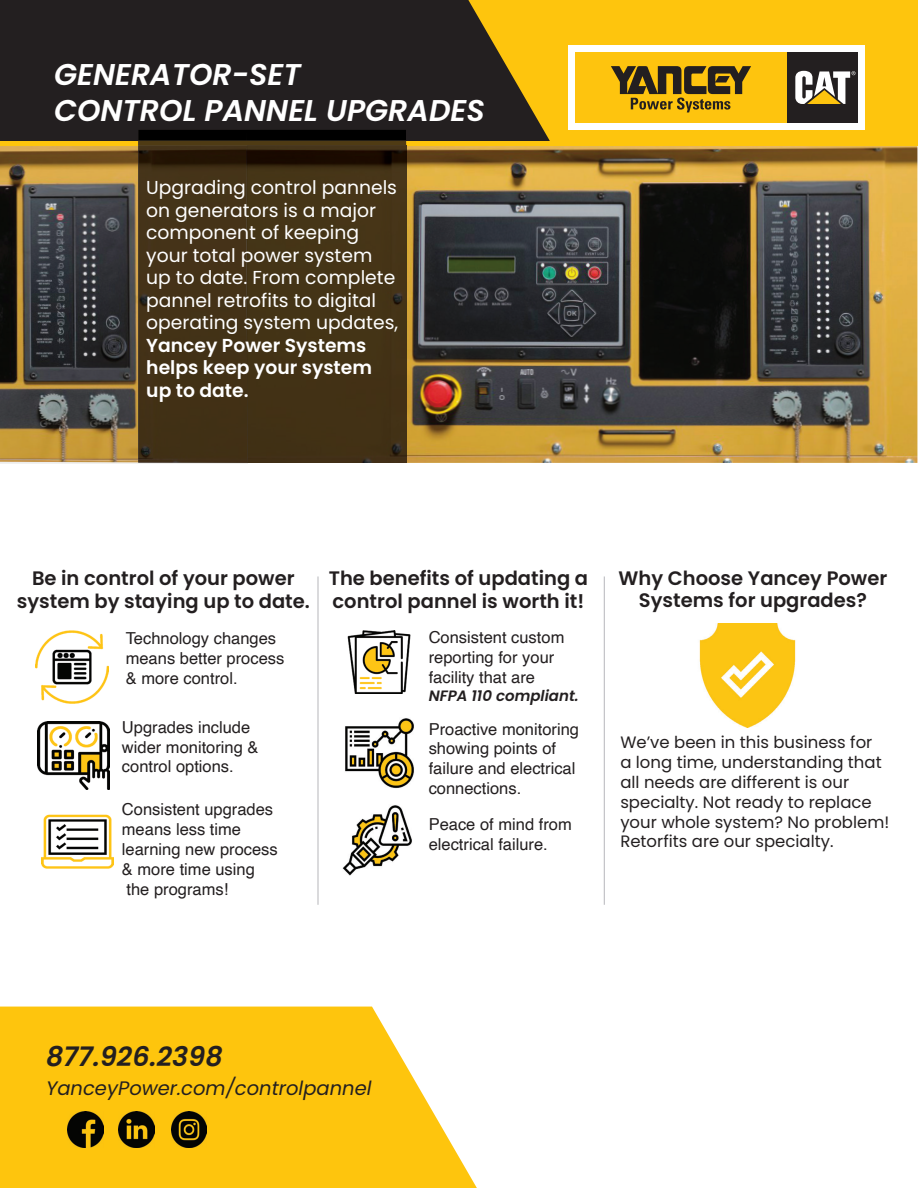
<style>
.page{position:relative;width:918px;height:1188px;background:#fff}
.page>*{position:absolute;margin:0;border:0;box-sizing:border-box;transform-origin:0 0}
.t1{font:italic 600 30px/36px "Poppins";color:#fff}
.t2{font:italic 600 27px "Poppins";color:#231f20}
.t3{font:600 19.5px/22.5px "Poppins";color:#231f20;text-align:center}
.t4{font:italic 19.5px "Poppins";color:#231f20}
.t5{font:18.75px/22.5px "Poppins";color:#fff}
.t6{font:600 18.75px/22.5px "Poppins";color:#fff}
.t7{font:16.5px/19.8px "Helvetica";color:#231f20}
.t8{font:16.5px/19.8px "Poppins";color:#231f20}
.t9{font:italic 600 15px "Poppins";color:#231f20}
</style>
<div class="page">
<img style="left:406px;top:145px;width:511px;height:318px">
<div style="left:0;top:0;width:571px;height:145px;background:#231f20"></div>
<svg style="left:468px;top:0;width:450px;height:141px;fill:#fec50d"></svg>
<div style="left:568px;top:46px;width:297px;height:84px;background:#fff"></div>
<div style="left:575px;top:52px;width:212px;height:71px;background:#fec40e"></div>
<div style="left:787px;top:52px;width:71px;height:71px;background:#231f20"></div>
<svg style="left:795px;top:71px;width:61px;height:33px"></svg>
<svg style="left:611px;top:66px;width:140px;height:46px"></svg>
<img style="left:0;top:145px;width:138px;height:317px">
<hr style="left:0;top:141px;width:918px;height:4px;background:#fec50d">
<img style="left:138px;top:130px;width:108px;height:11px">
<img style="left:138px;top:145px;width:268px;height:318px">
<svg style="left:0;top:462px;width:248px;height:2px"></svg>
<img style="left:246px;top:145px;width:2px;height:318px">
<svg style="left:138px;top:141px;width:268px;height:4px"></svg>
<hr style="left:318px;top:576px;width:1px;height:329px;background:#b6b7bb">
<hr style="left:604px;top:576px;width:1px;height:329px;background:#b6b7bb">
<img style="left:36px;top:631px;width:73px;height:73px">
<img style="left:38px;top:722px;width:71px;height:68px">
<img style="left:41px;top:814px;width:72px;height:55px">
<img style="left:348px;top:631px;width:62px;height:62px">
<img style="left:345px;top:718px;width:69px;height:70px">
<img style="left:343px;top:805px;width:69px;height:70px">
<img style="left:699px;top:623px;width:97px;height:104px">
<svg style="left:0;top:1007px;width:477px;height:181px;fill:#fec50d"></svg>
<img style="left:68px;top:1112px;width:35px;height:35px">
<img style="left:119px;top:1112px;width:36px;height:35px">
<img style="left:171px;top:1112px;width:36px;height:35px">
<h1 class="t1" style="left:54px;top:57px;width:432px">GENERATOR-SET<br>CONTROL PANNEL UPGRADES</h1>
<p class="t5" style="left:146px;top:176px;width:253px">Upgrading control pannels on generators is a major component of keeping your total power system up to date. From complete pannel retrofits to digital operating system updates,</p>
<p class="t6" style="left:146px;top:334px;width:227px">Yancey Power Systems helps keep your system up to date.</p>
<p class="t3" style="left:17px;top:567px;width:295px">Be in control of your power system by staying up to date.</p>
<p class="t3" style="left:329px;top:567px;width:261px;text-align:left">The benefits of updating a control pannel is worth it!</p>
<p class="t3" style="left:619px;top:567px;width:270px">Why Choose Yancey Power<br>Systems for upgrades?</p>
<p class="t7" style="left:126px;top:629px;width:160px">Technology changes means better process &amp; more control.</p>
<p class="t7" style="left:122px;top:718px;width:138px">Upgrades include wider monitoring &amp; control options.</p>
<p class="t7" style="left:122px;top:800px;width:157px">Consistent upgrades means less time learning new process &amp; more time using the programs!</p>
<p class="t7" style="left:429px;top:628px;width:137px">Consistent custom reporting for your facility that are</p>
<p class="t9" style="left:429px;top:687px;width:152px">NFPA 110 compliant.</p>
<p class="t7" style="left:429px;top:719px;width:152px">Proactive monitoring showing points of failure and electrical connections.</p>
<p class="t7" style="left:429px;top:815px;width:145px">Peace of mind from electrical failure.</p>
<p class="t8" style="left:620px;top:733px;width:270px">We’ve been in this business for<br>a long time, understanding that all needs are different is our specialty. Not ready to replace your whole system? No problem!<br>Retorfits are our specialty.</p>
<h2 class="t2" style="left:46px;top:1041px;width:178px">877.926.2398</h2>
<p class="t4" style="left:46px;top:1076px;width:327px">YanceyPower.com/controlpannel</p>
</div>
